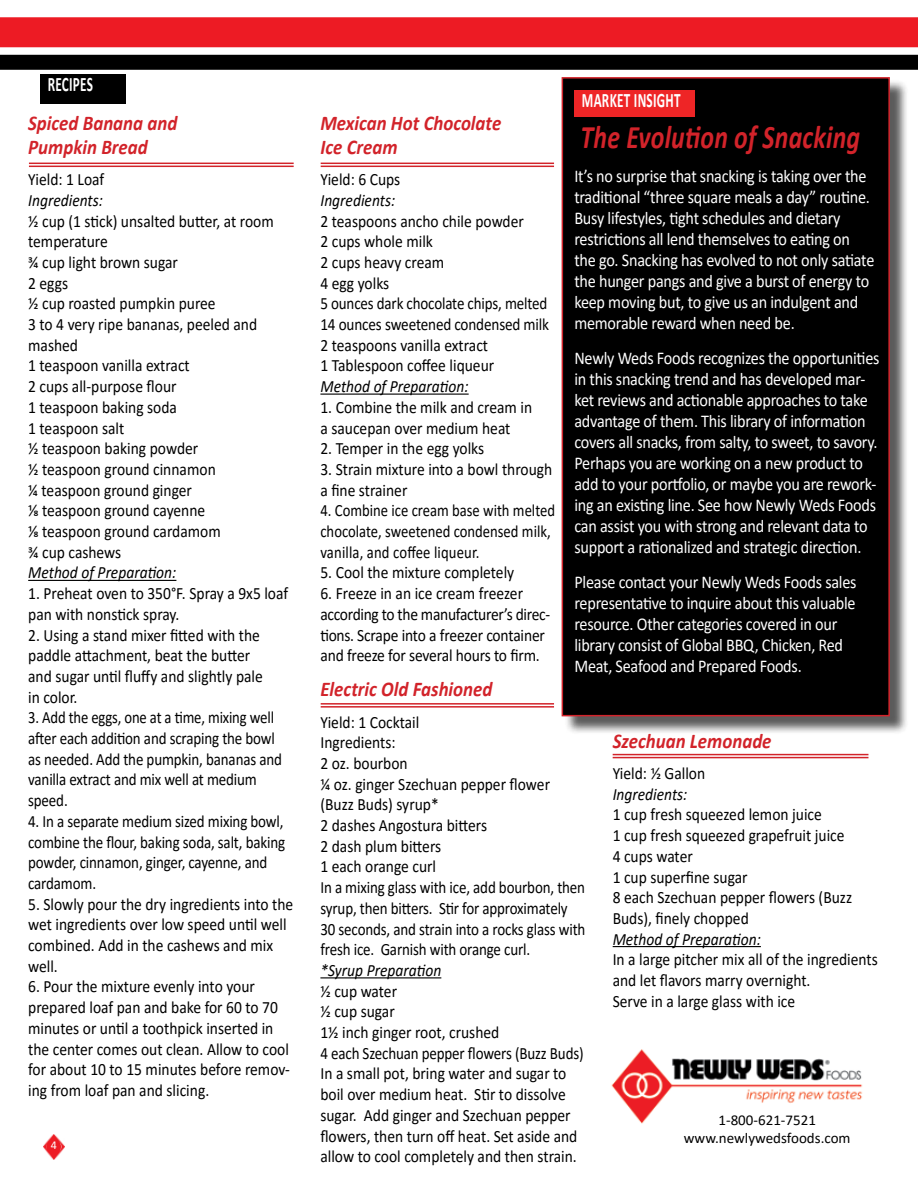
<style>
.page{position:relative;width:918px;height:1188px;background:#fff}
.page>*{position:absolute;margin:0;border:0;box-sizing:border-box;transform-origin:0 0}
.t1{font:italic 700 33px "Calibri";letter-spacing:.01em;color:#d2232a;scale:.78 1}
.t2{font:italic 700 21px/24px "Calibri";color:#d2232a;scale:.9 1}
.t3{font:700 20.7px "Calibri";letter-spacing:.02em;color:#fff;scale:.64 1}
.t4{font:18px/21px "Calibri";letter-spacing:-.015em;color:#fff;scale:.9 1}
.t5{font:17.25px/20.7px "Calibri";color:#000;scale:.9 1}
.t6{font:17.25px/20.7px "Calibri";color:#000;scale:.85 1}
.t7{font:17.25px/20.7px "Calibri";letter-spacing:-.02em;color:#000;scale:.9 1}
.t8{font:17.25px/20.7px "Calibri";color:#000;scale:.87 1}
.t9{font:italic 17.25px "Calibri";color:#000;scale:.9 1}
.t10{font:15px/18px "Calibri";color:#000;text-align:center}
.t11{font:12px "Calibri";color:#fff}
</style>
<div class="page">
<div style="left:0;top:17px;width:918px;height:30px;background:#ed1b24"></div>
<div style="left:0;top:55px;width:918px;height:15px;background:#000"></div>
<img style="left:43px;top:1134px;width:21px;height:25px">
<div style="left:51px;top:1140px;width:10px;height:13px;background:#ed1b24;border-radius:50%"></div>
<div style="left:46px;top:1141px;width:10px;height:12px;background:#ed1b24;border-radius:50%"></div>
<hr style="left:28px;top:580px;width:148px;height:1px;background:#000">
<hr style="left:320px;top:394px;width:149px;height:1px;background:#000">
<hr style="left:320px;top:977px;width:121px;height:1px;background:#000">
<hr style="left:613px;top:946px;width:148px;height:1px;background:#000">
<hr style="left:613px;top:754px;width:255px;height:1px;background:#d2232a">
<hr style="left:613px;top:757px;width:255px;height:1px;background:#d2232a">
<div style="left:564px;top:79px;width:344px;height:656px;background:#000;opacity:.65"></div>
<div style="left:562px;top:78px;width:327px;height:638px;background:#000"></div>
<div style="left:562px;top:77px;width:328px;height:639px;border:2px solid #d2232a"></div>
<div style="left:40px;top:75px;width:85px;height:29px;background:#000"></div>
<div style="left:574px;top:91px;width:121px;height:26px;background:#ee2526"></div>
<img style="left:611px;top:1049px;width:252px;height:75px">
<hr style="left:29px;top:163px;width:265px;height:1px;background:#d2232a">
<hr style="left:29px;top:166px;width:265px;height:1px;background:#d2232a">
<hr style="left:321px;top:163px;width:233px;height:1px;background:#d2232a">
<hr style="left:321px;top:166px;width:233px;height:1px;background:#d2232a">
<hr style="left:321px;top:703px;width:233px;height:2px;background:#d2232a">
<hr style="left:321px;top:706px;width:233px;height:2px;background:#d2232a">
<p class="t3" style="left:48px;top:70px;width:72px">RECIPES</p>
<p class="t2" style="left:28px;top:110px;width:167px">Spiced Banana and<br>Pumpkin Bread</p>
<p class="t5" style="left:28px;top:169px;width:86px">Yield: 1 Loaf</p>
<p class="t9" style="left:28px;top:188px;width:85px">Ingredients:</p>
<p class="t5" style="left:28px;top:210px;width:274px">½ cup (1 stick) unsalted butter, at room temperature<br>¾ cup light brown sugar<br>2 eggs<br>½ cup roasted pumpkin puree<br>3 to 4 very ripe bananas, peeled and mashed<br>1 teaspoon vanilla extract<br>2 cups all-purpose flour<br>1 teaspoon baking soda<br>1 teaspoon salt<br>½ teaspoon baking powder<br>½ teaspoon ground cinnamon<br>¼ teaspoon ground ginger<br>⅛ teaspoon ground cayenne<br>⅛ teaspoon ground cardamom<br>¾ cup cashews</p>
<p class="t9" style="left:28px;top:561px;width:166px">Method of Preparation:</p>
<p class="t5" style="left:28px;top:583px;width:290px">1. Preheat oven to 350°F. Spray a 9x5 loaf pan with nonstick spray.</p>
<p class="t5" style="left:28px;top:624px;width:262px">2. Using a stand mixer fitted with the paddle attachment, beat the butter and sugar until fluffy and slightly pale in color.</p>
<p class="t6" style="left:28px;top:707px;width:300px">3. Add the eggs, one at a time, mixing well after each addition and scraping the bowl as needed. Add the pumpkin, bananas and vanilla extract and mix well at medium speed.</p>
<p class="t8" style="left:28px;top:810px;width:297px">4. In a separate medium sized mixing bowl, combine the flour, baking soda, salt, baking powder, cinnamon, ginger, cayenne, and cardamom.</p>
<p class="t5" style="left:28px;top:893px;width:296px">5. Slowly pour the dry ingredients into the wet ingredients over low speed until well combined. Add in the cashews and mix well.</p>
<p class="t5" style="left:28px;top:976px;width:292px">6. Pour the mixture evenly into your prepared loaf pan and bake for 60 to 70 minutes or until a toothpick inserted in the center comes out clean. Allow to cool for about 10 to 15 minutes before remov&shy;ing from loaf pan and slicing.</p>
<p class="t11" style="left:51px;top:1137px;width:8px">4</p>
<p class="t3" style="left:582px;top:86px;width:156px">MARKET INSIGHT</p>
<p class="t2" style="left:320px;top:110px;width:202px">Mexican Hot Chocolate<br>Ice Cream</p>
<p class="t5" style="left:320px;top:169px;width:90px">Yield: 6 Cups</p>
<p class="t9" style="left:320px;top:188px;width:85px">Ingredients:</p>
<p class="t5" style="left:320px;top:210px;width:256px">2 teaspoons ancho chile powder<br>2 cups whole milk<br>2 cups heavy cream<br>4 egg yolks<br>5 ounces dark chocolate chips, melted<br>14 ounces sweetened condensed milk<br>2 teaspoons vanilla extract<br>1 Tablespoon coffee liqueur</p>
<p class="t9" style="left:320px;top:374px;width:166px">Method of Preparation:</p>
<p class="t5" style="left:320px;top:396px;width:237px">1. Combine the milk and cream in a saucepan over medium heat</p>
<p class="t5" style="left:320px;top:438px;width:184px">2. Temper in the egg yolks</p>
<p class="t5" style="left:320px;top:458px;width:259px">3. Strain mixture into a bowl through a fine strainer</p>
<p class="t6" style="left:320px;top:500px;width:278px">4. Combine ice cream base with melted chocolate, sweetened condensed milk, vanilla, and coffee liqueur.</p>
<p class="t5" style="left:320px;top:562px;width:217px">5. Cool the mixture completely</p>
<p class="t7" style="left:320px;top:583px;width:257px">6. Freeze in an ice cream freezer according to the manufacturer’s direc&shy;tions. Scrape into a freezer container and freeze for several hours to firm.</p>
<p class="t2" style="left:320px;top:676px;width:193px">Electric Old Fashioned</p>
<p class="t5" style="left:320px;top:711px;width:296px">Yield: 1 Cocktail<br>Ingredients:<br>2 oz. bourbon<br>¼ oz. ginger Szechuan pepper flower (Buzz Buds) syrup*<br>2 dashes Angostura bitters<br>2 dash plum bitters<br>1 each orange curl<br>In a mixing glass with ice, add bourbon, then syrup, then bitters. Stir for approximately<br>30 seconds, and strain into a rocks glass with fresh ice. Garnish with orange curl.</p>
<p class="t9" style="left:320px;top:958px;width:136px">*Syrup Preparation</p>
<p class="t5" style="left:320px;top:980px;width:294px">½ cup water<br>½ cup sugar<br>1½ inch ginger root, crushed<br>4 each Szechuan pepper flowers (Buzz Buds)<br>In a small pot, bring water and sugar to boil over medium heat. Stir to dissolve sugar. Add ginger and Szechuan pepper flowers, then turn off heat. Set aside and allow to cool completely and then strain.</p>
<h1 class="t1" style="left:580px;top:114px;width:360px">The Evolution of Snacking</h1>
<p class="t4" style="left:574px;top:165px;width:335px">It’s no surprise that snacking is taking over the traditional “three square meals a day” routine.<br>Busy lifestyles, tight schedules and dietary restrictions all lend themselves to eating on the go. Snacking has evolved to not only satiate the hunger pangs and give a burst of energy to keep moving but, to give us an indulgent and memorable reward when need be.</p>
<p class="t4" style="left:574px;top:347px;width:341px">Newly Weds Foods recognizes the opportunities in this snacking trend and has developed mar&shy;ket reviews and actionable approaches to take advantage of them. This library of information covers all snacks, from salty, to sweet, to savory.<br>Perhaps you are working on a new product to add to your portfolio, or maybe you are rework&shy;ing an existing line. See how Newly Weds Foods can assist you with strong and relevant data to support a rationalized and strategic direction.</p>
<p class="t4" style="left:574px;top:571px;width:315px">Please contact your Newly Weds Foods sales representative to inquire about this valuable resource. Other categories covered in our library consist of Global BBQ, Chicken, Red Meat, Seafood and Prepared Foods.</p>
<p class="t2" style="left:613px;top:728px;width:178px">Szechuan Lemonade</p>
<p class="t5" style="left:613px;top:762px;width:104px">Yield: ½ Gallon</p>
<p class="t9" style="left:613px;top:782px;width:85px">Ingredients:</p>
<p class="t5" style="left:613px;top:804px;width:268px">1 cup fresh squeezed lemon juice<br>1 cup fresh squeezed grapefruit juice<br>4 cups water<br>1 cup superfine sugar<br>8 each Szechuan pepper flowers (Buzz<br>Buds), finely chopped</p>
<p class="t9" style="left:613px;top:927px;width:166px">Method of Preparation:</p>
<p class="t5" style="left:613px;top:949px;width:296px">In a large pitcher mix all of the ingredients and let flavors marry overnight.<br>Serve in a large glass with ice</p>
<p class="t10" style="left:684px;top:1110px;width:168px">1-800-621-7521 www.newlywedsfoods.com</p>
</div>
